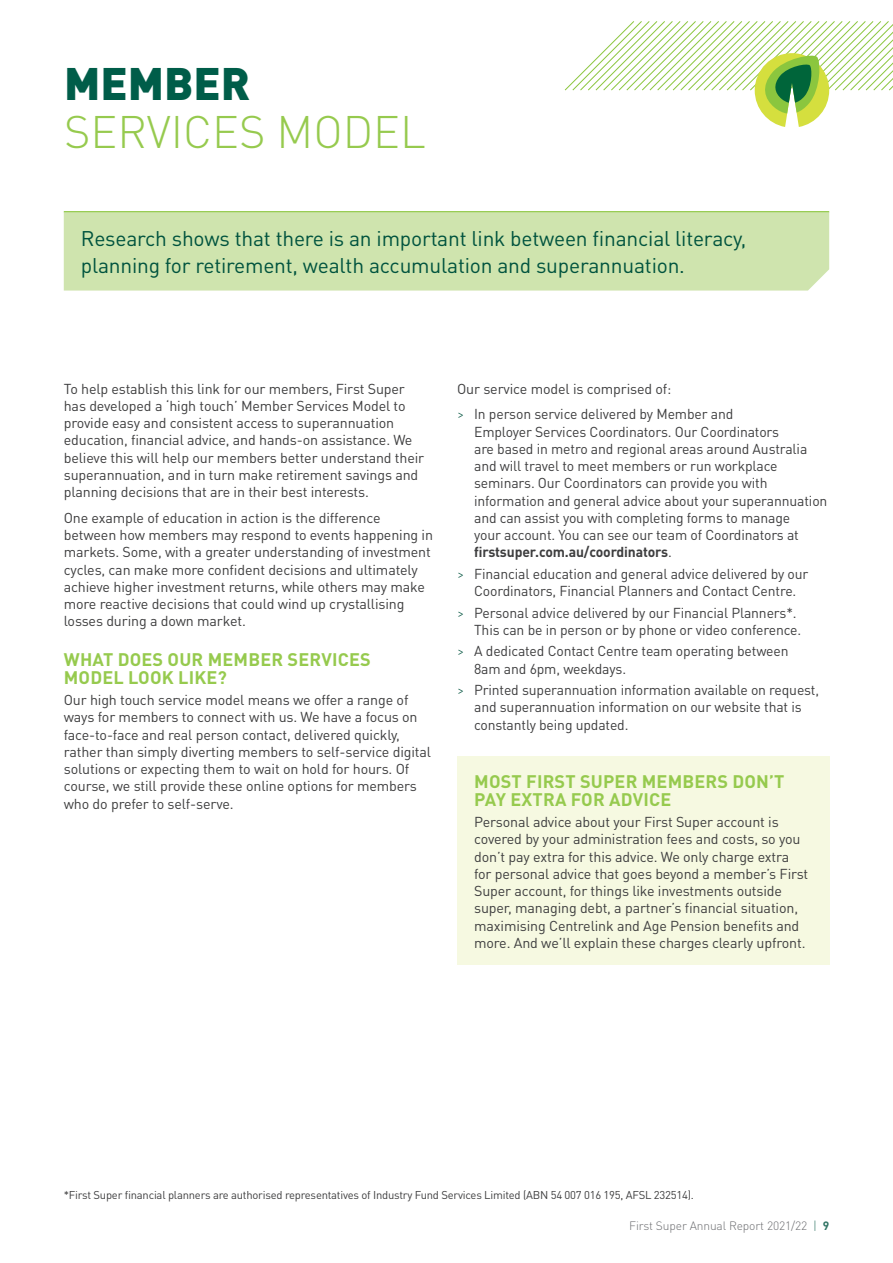
<style>
.page{position:relative;width:893px;height:1263px;background:#fff}
.page>*{position:absolute;margin:0;border:0;box-sizing:border-box;transform-origin:0 0}
.t1{font:300 45px/48px "DINOT";color:#96ca4e}
.SALT__Intro_Paragrap{font:21px/27px "DINOT";letter-spacing:-.01em;color:#00533e}
.SALT__Heading_L1{font:700 18px/18px "DINOT";letter-spacing:.01em;color:#96ca4e}
.SALT__Body_Copy_9_5{font:14.25px/17.2px "DINOT";letter-spacing:-.01em;color:#3e3e3f}
.t2{font:300 12px "DINOT";letter-spacing:-.01em;color:#6c6d70}
.SALT__Disclaimer_Foo{font:11.25px "DINOT";letter-spacing:-.02em;color:#3e3e3f}
.s1{font-weight:900;color:#005d49}
.s2{font-weight:300;color:#00533e}
.s3{font-weight:700}
.s4{color:#317565}
.s5{font-weight:700;color:#317565}
</style>
<div class="page">
<svg style="left:565px;top:21px;width:328px;height:106px"></svg>
<hr style="left:64px;top:211px;width:765px;height:2px;background:#8bc63e">
<div style="left:457px;top:757px;width:372px;height:208px;background:#f6f9e1"></div>
<div style="left:64px;top:213px;width:765px;height:78px;background:#cfe4ae"></div>
<p class="t1" style="left:64px;top:58px;width:363px"><span class="s1">MEMBER<br></span>SERVICES MODEL</p>
<p class="SALT__Intro_Paragrap" style="left:81px;top:224px;width:667px">Research shows that there is an important link between financial literacy, planning for retirement, wealth accumulation and superannuation.</p>
<p class="SALT__Body_Copy_9_5" style="left:64px;top:379px;width:362px">To help establish this link for our members, First Super has developed a ‘high touch’ Member Services Model to provide easy and consistent access to superannuation education, financial advice, and hands-on assistance. We believe this will help our members better understand their superannuation, and in turn make retirement savings and planning decisions that are in their best interests.</p>
<p class="SALT__Body_Copy_9_5" style="left:64px;top:508px;width:371px">One example of education in action is the difference between how members may respond to events happening in markets. Some, with a greater understanding of investment cycles, can make more confident decisions and ultimately achieve higher investment returns, while others may make more reactive decisions that could wind up crystallising losses during a down market.</p>
<p class="SALT__Heading_L1" style="left:64px;top:649px;width:308px">WHAT DOES OUR MEMBER SERVICES<br>MODEL LOOK LIKE?</p>
<p class="SALT__Body_Copy_9_5" style="left:64px;top:691px;width:369px">Our high touch service model means we offer a range of ways for members to connect with us. We have a focus on face-to-face and real person contact, delivered quickly, rather than simply diverting members to self-service digital solutions or expecting them to wait on hold for hours. Of course, we still provide these online options for members who do prefer to self-serve.</p>
<p class="SALT__Body_Copy_9_5" style="left:457px;top:379px;width:216px">Our service model is comprised of:</p>
<p class="SALT__Body_Copy_9_5" style="left:474px;top:405px;width:355px;text-indent:-17px"><span class="s2">&gt;</span> In person service delivered by Member and<br>Employer Services Coordinators. Our Coordinators<br>are based in metro and regional areas around Australia and will travel to meet members or run workplace seminars. Our Coordinators can provide you with information and general advice about your superannuation and can assist you with completing forms to manage<br>your account. You can see our team of Coordinators at <span class="s3">firstsuper.com.au/coordinators</span>.</p>
<p class="SALT__Body_Copy_9_5" style="left:457px;top:564px;width:353px;text-align:center"><span class="s2">&gt;</span> Financial education and general advice delivered by our<br>Coordinators, Financial Planners and Contact Centre.</p>
<p class="SALT__Body_Copy_9_5" style="left:474px;top:603px;width:329px;text-indent:-17px"><span class="s2">&gt;</span> Personal advice delivered by our Financial Planners*.<br>This can be in person or by phone or video conference.</p>
<p class="SALT__Body_Copy_9_5" style="left:474px;top:642px;width:316px;text-indent:-17px"><span class="s2">&gt;</span> A dedicated Contact Centre team operating between<br>8am and 6pm, weekdays.</p>
<p class="SALT__Body_Copy_9_5" style="left:474px;top:681px;width:346px;text-indent:-17px"><span class="s2">&gt;</span> Printed superannuation information available on request, and superannuation information on our website that is constantly being updated.</p>
<p class="SALT__Heading_L1" style="left:474px;top:771px;width:312px">MOST FIRST SUPER MEMBERS DON’T<br>PAY EXTRA FOR ADVICE</p>
<p class="SALT__Body_Copy_9_5" style="left:474px;top:813px;width:336px">Personal advice about your First Super account is covered by your administration fees and costs, so you don’t pay extra for this advice. We only charge extra for personal advice that goes beyond a member’s First Super account, for things like investments outside super, managing debt, a partner’s financial situation, maximising Centrelink and Age Pension benefits and more. And we’ll explain these charges clearly upfront.</p>
<p class="SALT__Disclaimer_Foo" style="left:64px;top:1187px;width:632px">*First Super financial planners are authorised representatives of Industry Fund Services Limited (ABN 54 007 016 195, AFSL 232514).</p>
<p class="t2" style="left:629px;top:1217px;width:201px">First Super Annual Report 2021/22 <span class="s4">|</span> <span class="s5">9</span></p>
</div>
